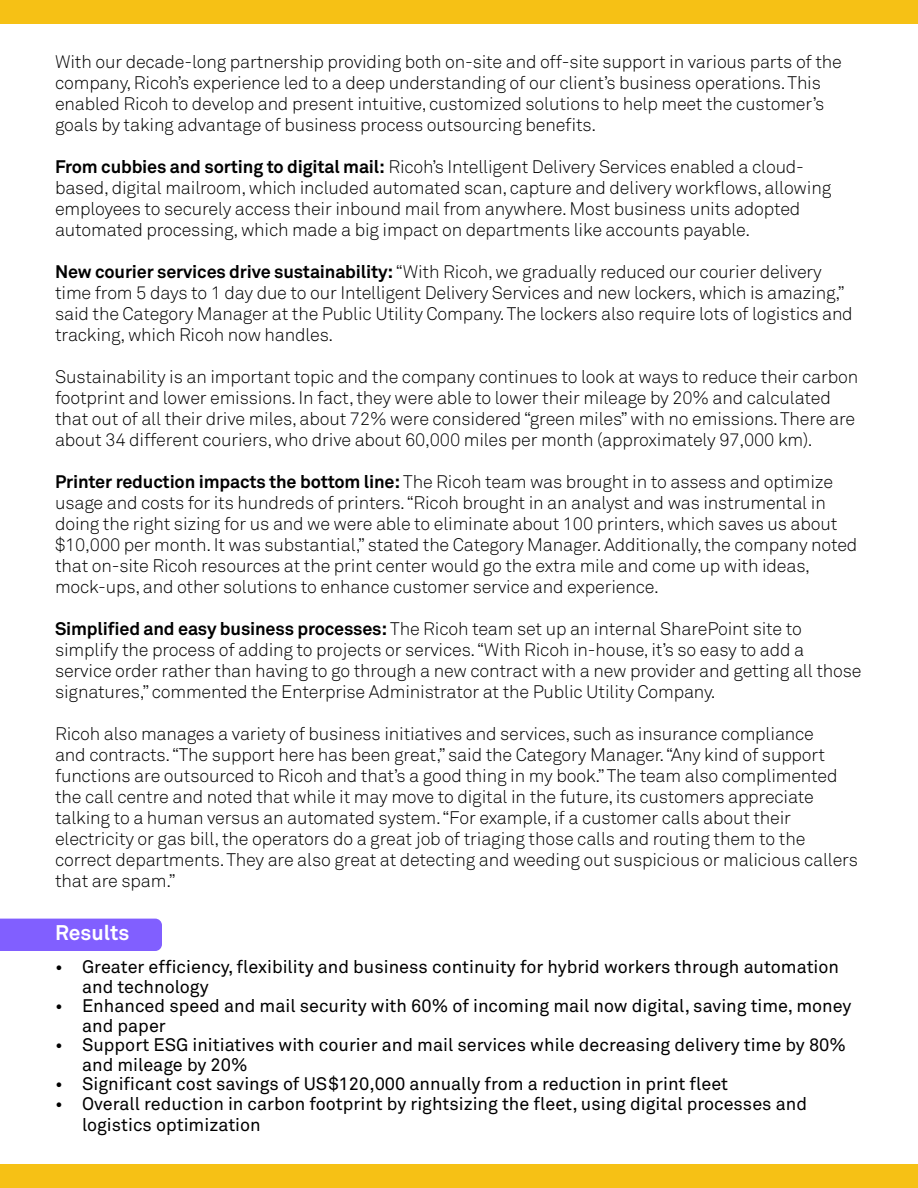
<style>
.page{position:relative;width:918px;height:1188px;background:#fff}
.page>*{position:absolute;margin:0;border:0;box-sizing:border-box;transform-origin:0 0}
.t1{font:700 21px "Akkurat Pro";color:#fff}
.t2{font:300 18px/21px "Akkurat Pro";letter-spacing:-.01em;color:#000}
.t3{font:18px/19.5px "Akkurat Pro";color:#000}
.s1{font-weight:700}
</style>
<div class="page">
<div style="left:0;top:919px;width:162px;height:32px;background:#815fff"></div>
<div style="left:0;top:0;width:918px;height:24px;background:#f6c115"></div>
<div style="left:0;top:1164px;width:918px;height:24px;background:#f6c115"></div>
<p class="t2" style="left:55px;top:51px;width:788px">With our decade-long partnership providing both on-site and off-site support in various parts of the company, Ricoh’s experience led to a deep understanding of our client’s business operations. This enabled Ricoh to develop and present intuitive, customized solutions to help meet the customer’s goals by taking advantage of business process outsourcing benefits.</p>
<p class="t2" style="left:55px;top:156px;width:778px"><span class="s1">From cubbies and sorting to digital mail:</span> Ricoh’s Intelligent Delivery Services enabled a cloud&shy;based, digital mailroom, which included automated scan, capture and delivery workflows, allowing employees to securely access their inbound mail from anywhere. Most business units adopted automated processing, which made a big impact on departments like accounts payable.</p>
<p class="t2" style="left:55px;top:261px;width:799px"><span class="s1">New courier services drive sustainability:</span> “With Ricoh, we gradually reduced our courier delivery time from 5 days to 1 day due to our Intelligent Delivery Services and new lockers, which is amazing,” said the Category Manager at the Public Utility Company. The lockers also require lots of logistics and tracking, which Ricoh now handles.</p>
<p class="t2" style="left:55px;top:366px;width:805px">Sustainability is an important topic and the company continues to look at ways to reduce their carbon footprint and lower emissions. In fact, they were able to lower their mileage by 20% and calculated that out of all their drive miles, about 72% were considered “green miles” with no emissions. There are about 34 different couriers, who drive about 60,000 miles per month (approximately 97,000 km).</p>
<p class="t2" style="left:55px;top:471px;width:804px"><span class="s1">Printer reduction impacts the bottom line:</span> The Ricoh team was brought in to assess and optimize usage and costs for its hundreds of printers. “Ricoh brought in an analyst and was instrumental in doing the right sizing for us and we were able to eliminate about 100 printers, which saves us about $10,000 per month. It was substantial,” stated the Category Manager. Additionally, the company noted that on-site Ricoh resources at the print center would go the extra mile and come up with ideas, mock-ups, and other solutions to enhance customer service and experience.</p>
<p class="t2" style="left:55px;top:618px;width:808px"><span class="s1">Simplified and easy business processes:</span> The Ricoh team set up an internal SharePoint site to simplify the process of adding to projects or services. “With Ricoh in-house, it’s so easy to add a service order rather than having to go through a new contract with a new provider and getting all those signatures,” commented the Enterprise Administrator at the Public Utility Company.</p>
<p class="t2" style="left:55px;top:723px;width:804px">Ricoh also manages a variety of business initiatives and services, such as insurance compliance<br>and contracts. “The support here has been great,” said the Category Manager. “Any kind of support functions are outsourced to Ricoh and that’s a good thing in my book.” The team also complimented the call centre and noted that while it may move to digital in the future, its customers appreciate talking to a human versus an automated system. “For example, if a customer calls about their electricity or gas bill, the operators do a great job of triaging those calls and routing them to the correct departments. They are also great at detecting and weeding out suspicious or malicious callers that are spam.”</p>
<p class="t1" style="left:55px;top:920px;width:76px">Results</p>
<p class="t3" style="left:82px;top:957px;width:759px;text-indent:-27px">• Greater efficiency, flexibility and business continuity for hybrid workers through automation and technology</p>
<p class="t3" style="left:82px;top:996px;width:771px;text-indent:-27px">• Enhanced speed and mail security with 60% of incoming mail now digital, saving time, money and paper</p>
<p class="t3" style="left:82px;top:1035px;width:766px;text-indent:-27px">• Support ESG initiatives with courier and mail services while decreasing delivery time by 80% and mileage by 20%</p>
<p class="t3" style="left:55px;top:1074px;width:675px">• Significant cost savings of US$120,000 annually from a reduction in print fleet</p>
<p class="t3" style="left:82px;top:1093px;width:727px;line-height:21px;text-indent:-27px">• Overall reduction in carbon footprint by rightsizing the fleet, using digital processes and logistics optimization</p>
</div>
